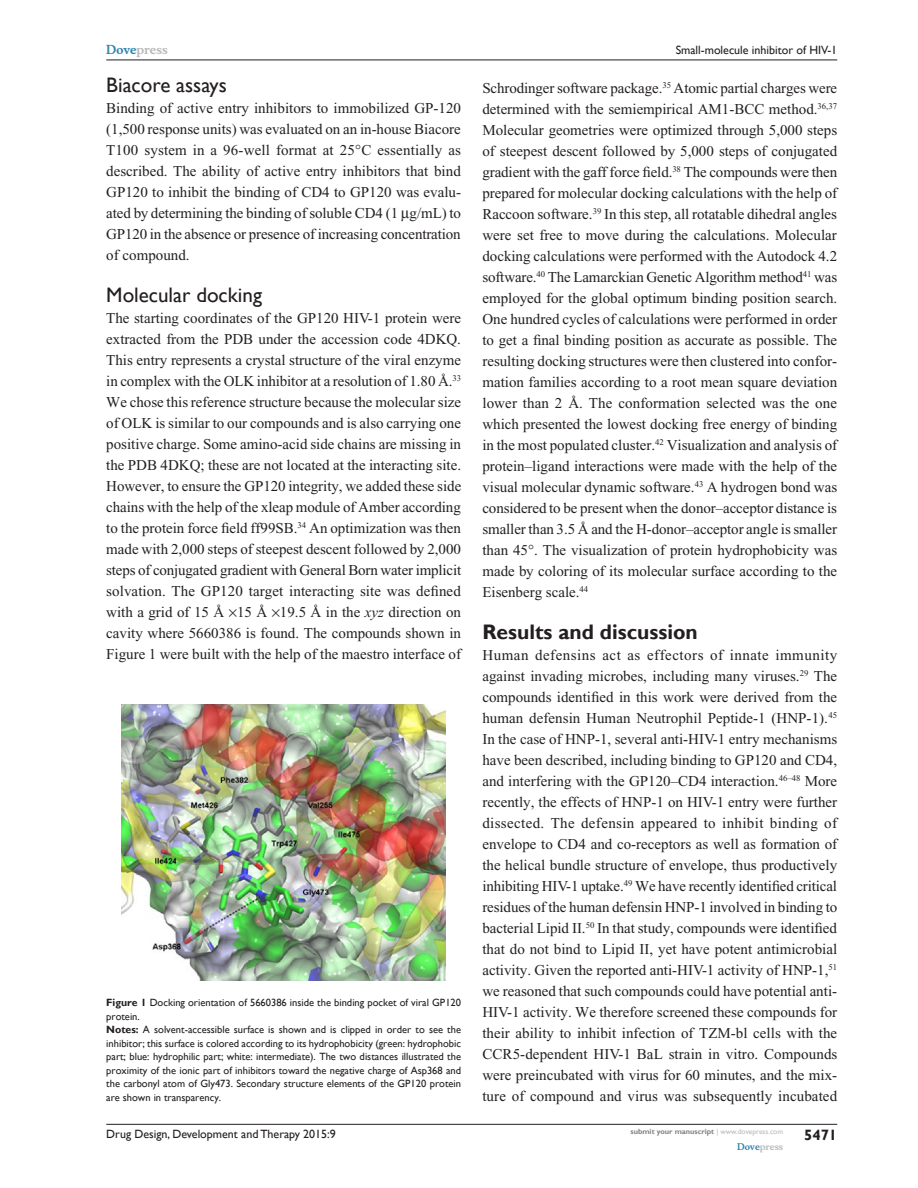
<style>
.page{position:relative;width:918px;height:1188px;background:#fff}
.page>*{position:absolute;margin:0;border:0;box-sizing:border-box;transform-origin:0 0}
.t1{font:21px "Gill Sans";color:#231f20}
.t2{font:700 21px "Gill Sans";color:#231f20}
.TxF{font:15px/21px "Times New Roman";color:#231f20;text-align:justify}
.RunFolio-R{font:700 15px "Gill Sans";color:#231f20}
.RunF-R{font:12px "Gill Sans";color:#231f20}
.RunH-R{font:12px "Gill Sans";color:#231f20}
.RunH-Brand-R{font:700 12px "Musee";color:#b8b9bc}
.FigSNRI{font:10.5px/13.5px "Gill Sans";color:#231f20;text-align:justify}
.FigC{font:10.5px/13.5px "Gill Sans";color:#231f20}
.RunF-Brand-R{font:700 9px "Musee";color:#b8b9bc}
.RunF-SubmityourMS-R{font:700 7.5px "Gill Sans";color:#808285}
.s1{color:#3485ae}
.s2{font-style:italic}
.s3{font-weight:700}
.s4{font-weight:400;color:#b8b9bc}
</style>
<div class="page">
<hr style="left:106px;top:1124px;width:731px;height:1px;background:#231f20">
<hr style="left:106px;top:60px;width:731px;height:1px;background:#231f20">
<img style="left:122px;top:705px;width:324px;height:276px">
<p class="RunH-Brand-R" style="left:106px;top:43px;width:63px"><span class="s1">Dove</span>press</p>
<h2 class="t1" style="left:106px;top:73px;width:122px">Biacore assays</h2>
<p class="TxF" style="left:106px;top:98px;width:356px">Binding of active entry inhibitors to immobilized GP-120 (1,500 response units) was evaluated on an in-house Biacore T100 system in a 96-well format at 25 C essentially as described. The ability of active entry inhibitors that bind GP120 to inhibit the binding of CD4 to GP120 was evalu&shy;ated by determining the binding of soluble CD4 (1 g/mL) to GP120 in the absence or presence of increasing concentration of compound.</p>
<h2 class="t1" style="left:106px;top:283px;width:157px">Molecular docking</h2>
<p class="TxF" style="left:106px;top:308px;width:357px">The starting coordinates of the GP120 HIV-1 protein were extracted from the PDB under the accession code 4DKQ.<br>This entry represents a crystal structure of the viral enzyme in complex with the OLK inhibitor at a resolution of 1.80 Å.<sup>33<br></sup>We chose this reference structure because the molecular size of OLK is similar to our compounds and is also carrying one positive charge. Some amino-acid side chains are missing in the PDB 4DKQ; these are not located at the interacting site.<br>However, to ensure the GP120 integrity, we added these side chains with the help of the xleap module of Amber according to the protein force field ff99SB.<sup>34</sup> An optimization was then made with 2,000 steps of steepest descent followed by 2,000 steps of conjugated gradient with General Born water implicit solvation. The GP120 target interacting site was defined with a grid of 15 Å 15 Å 19.5 Å in the <span class="s2">xyz</span> direction on cavity where 5660386 is found. The compounds shown in Figure 1 were built with the help of the maestro interface of</p>
<p class="FigC" style="left:106px;top:996px;width:356px"><span class="s3">Figure 1</span> Docking orientation of 5660386 inside the binding pocket of viral GP120 protein.</p>
<p class="FigSNRI" style="left:106px;top:1023px;width:356px"><span class="s3">Notes:</span> A solvent-accessible surface is shown and is clipped in order to see the inhibitor; this surface is colored according to its hydrophobicity (green: hydrophobic part; blue: hydrophilic part; white: intermediate). The two distances illustrated the proximity of the ionic part of inhibitors toward the negative charge of Asp368 and the carbonyl atom of Gly473. Secondary structure elements of the GP120 protein are shown in transparency.</p>
<p class="RunH-R" style="left:676px;top:43px;width:163px">Small-molecule inhibitor of HIV-1</p>
<p class="TxF" style="left:482px;top:77px;width:356px">Schrodinger software package.<sup>35</sup> Atomic partial charges were determined with the semiempirical AM1-BCC method.<sup>36,37<br></sup>Molecular geometries were optimized through 5,000 steps of steepest descent followed by 5,000 steps of conjugated gradient with the gaff force field.<sup>38</sup> The compounds were then prepared for molecular docking calculations with the help of Raccoon software.<sup>39</sup> In this step, all rotatable dihedral angles were set free to move during the calculations. Molecular docking calculations were performed with the Autodock 4.2 software.<sup>40</sup> The Lamarckian Genetic Algorithm method<sup>41</sup> was employed for the global optimum binding position search.<br>One hundred cycles of calculations were performed in order to get a final binding position as accurate as possible. The resulting docking structures were then clustered into confor&shy;mation families according to a root mean square deviation lower than 2 Å. The conformation selected was the one which presented the lowest docking free energy of binding in the most populated cluster.<sup>42</sup> Visualization and analysis of protein–ligand interactions were made with the help of the visual molecular dynamic software.<sup>43</sup> A hydrogen bond was considered to be present when the donor–acceptor distance is smaller than 3.5 Å and the H-donor–acceptor angle is smaller than 45 . The visualization of protein hydrophobicity was made by coloring of its molecular surface according to the Eisenberg scale.<sup>44</sup></p>
<h1 class="t2" style="left:482px;top:619px;width:217px">Results and discussion</h1>
<p class="TxF" style="left:482px;top:644px;width:357px">Human defensins act as effectors of innate immunity against invading microbes, including many viruses.<sup>29</sup> The compounds identified in this work were derived from the human defensin Human Neutrophil Peptide-1 (HNP-1).<sup>45<br></sup>In the case of HNP-1, several anti-HIV-1 entry mechanisms have been described, including binding to GP120 and CD4, and interfering with the GP120–CD4 interaction.<sup>46–48</sup> More recently, the effects of HNP-1 on HIV-1 entry were further dissected. The defensin appeared to inhibit binding of envelope to CD4 and co-receptors as well as formation of the helical bundle structure of envelope, thus productively inhibiting HIV-1 uptake.<sup>49</sup> We have recently identified critical residues of the human defensin HNP-1 involved in binding to bacterial Lipid II.<sup>50</sup> In that study, compounds were identified that do not bind to Lipid II, yet have potent antimicrobial activity. Given the reported anti-HIV-1 activity of HNP-1,<sup>51 </sup>we reasoned that such compounds could have potential anti-HIV-1 activity. We therefore screened these compounds for their ability to inhibit infection of TZM-bl cells with the CCR5-dependent HIV-1 BaL strain in vitro. Compounds were preincubated with virus for 60 minutes, and the mix&shy;ture of compound and virus was subsequently incubated</p>
<p class="RunF-R" style="left:106px;top:1127px;width:231px">Drug Design, Development and Therapy 2015:9</p>
<p class="RunF-SubmityourMS-R" style="left:631px;top:1127px;width:154px">submit your manuscript <span class="s4">| www.dovepress.com</span></p>
<p class="RunF-Brand-R" style="left:737px;top:1141px;width:48px"><span class="s1">Dove</span>press</p>
<p class="RunFolio-R" style="left:804px;top:1126px;width:35px">5471</p>
</div>
